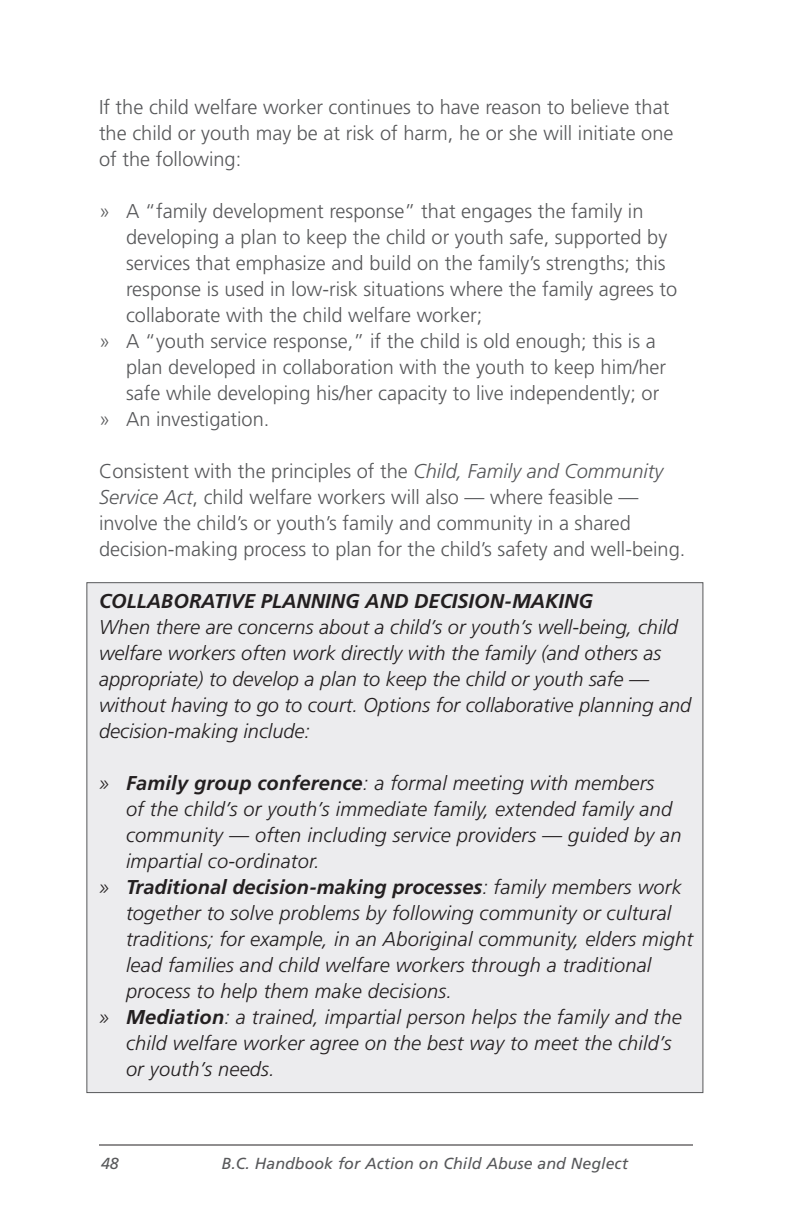
<style>
.page{position:relative;width:792px;height:1224px;background:#fff}
.page>*{position:absolute;margin:0;border:0;box-sizing:border-box;transform-origin:0 0}
.t1{font:italic 300 20px/26px "Frutiger LT Std";letter-spacing:.01em;color:#231f20}
.Bullets{font:300 20px/26px "Frutiger LT Std";color:#57585a}
.t2{font:italic 700 20px "Frutiger LT Std";color:#231f20}
.t3{font:italic 16px "Frutiger LT Std";color:#57585a}
.s1{font-style:italic}
.s2{font-weight:700}
</style>
<div class="page">
<hr style="left:99px;top:1144px;width:594px;height:2px;background:#231f20">
<div style="left:86px;top:582px;width:617px;height:511px;background:#ececee;border:1px solid #57585a"></div>
<p class="Bullets" style="left:99px;top:94px;width:576px">If the child welfare worker continues to have reason to believe that the child or youth may be at risk of harm, he or she will initiate one of the following:</p>
<p class="Bullets" style="left:126px;top:198px;width:553px;text-indent:-27px">» A “family development response” that engages the family in developing a plan to keep the child or youth safe, supported by services that emphasize and build on the family’s strengths; this response is used in low-risk situations where the family agrees to collaborate with the child welfare worker;</p>
<p class="Bullets" style="left:126px;top:328px;width:542px;text-indent:-27px">» A “youth service response,” if the child is old enough; this is a plan developed in collaboration with the youth to keep him/her safe while developing his/her capacity to live independently; or</p>
<p class="Bullets" style="left:99px;top:406px;width:172px">» An investigation.</p>
<p class="Bullets" style="left:99px;top:458px;width:588px">Consistent with the principles of the <span class="s1">Child, Family and Community Service Act</span>, child welfare workers will also — where feasible — involve the child’s or youth’s family and community in a shared decision-making process to plan for the child’s safety and well-being.</p>
<p class="t2" style="left:99px;top:589px;width:496px">COLLABORATIVE PLANNING AND DECISION-MAKING</p>
<p class="t1" style="left:99px;top:614px;width:594px">When there are concerns about a child’s or youth’s well-being, child welfare workers often work directly with the family (and others as appropriate) to develop a plan to keep the child or youth safe — without having to go to court. Options for collaborative planning and decision-making include:</p>
<p class="t1" style="left:126px;top:770px;width:557px;text-indent:-27px">» <span class="s2">Family group conference</span>: a formal meeting with members<br>of the child’s or youth’s immediate family, extended family and community — often including service providers — guided by an impartial co-ordinator.</p>
<p class="t1" style="left:126px;top:874px;width:569px;text-indent:-27px">» <span class="s2">Traditional decision-making processes</span>: family members work together to solve problems by following community or cultural traditions; for example, in an Aboriginal community, elders might lead families and child welfare workers through a traditional process to help them make decisions.</p>
<p class="t1" style="left:126px;top:1004px;width:557px;text-indent:-27px">» <span class="s2">Mediation</span>: a trained, impartial person helps the family and the child welfare worker agree on the best way to meet the child’s or youth’s needs.</p>
<p class="t3" style="left:101px;top:1154px;width:19px">48</p>
<p class="t3" style="left:222px;top:1154px;width:408px">B.C. Handbook for Action on Child Abuse and Neglect</p>
</div>
